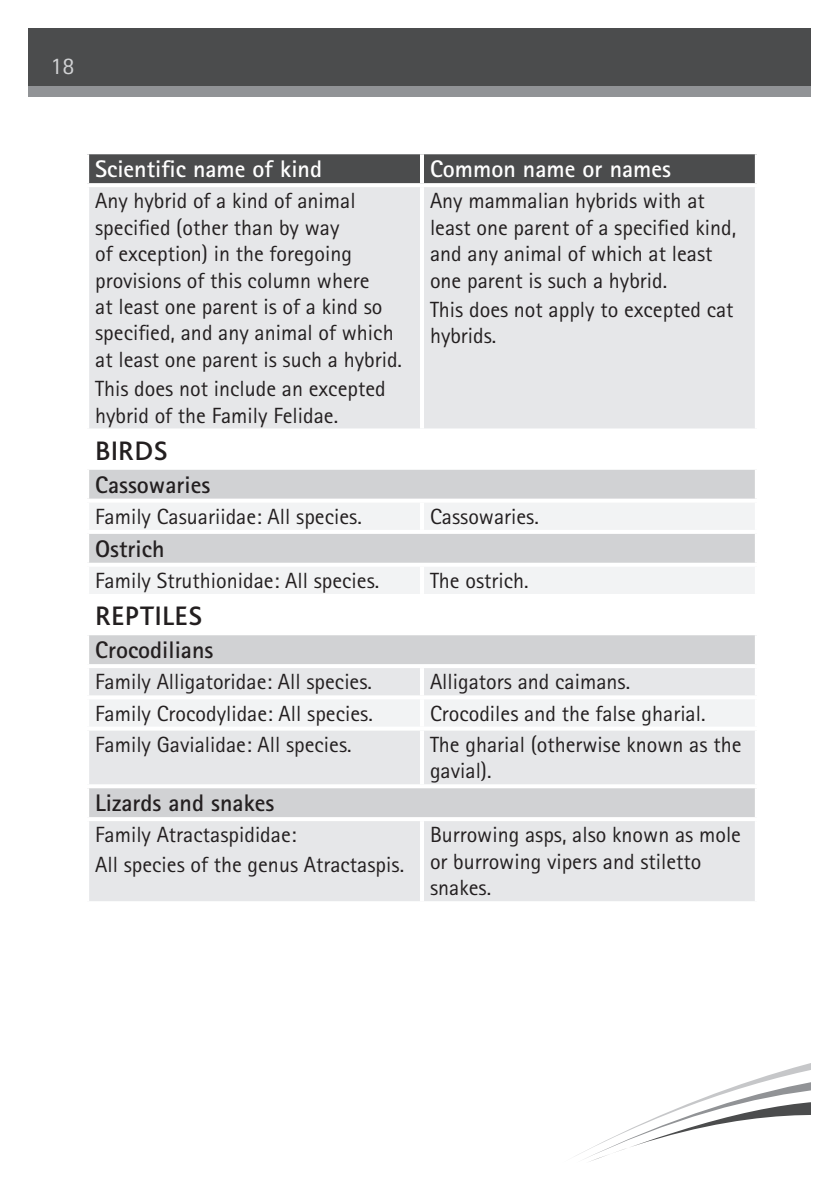
<style>
.page{position:relative;width:840px;height:1191px;background:#fff}
.page>*{position:absolute;margin:0;border:0;box-sizing:border-box;transform-origin:0 0}
.Sub_Heading{font:500 28px "Bliss";color:#231f20}
.Bold_Heading{font:700 24px "Rotis Sans Serif Pro";color:#231f20}
.Body_Text{font:700 24px "Rotis Sans Serif Pro";color:#fff}
.t1{font:24px "Rotis Sans Serif Pro";color:#d1d2d4}
.Table_Text{font:22px/26.4px "Rotis Sans Serif Pro";color:#231f20}
</style>
<div class="page">
<div style="left:28px;top:28px;width:783px;height:68px;background:#919396"></div>
<div style="left:28px;top:28px;width:783px;height:58px;background:#4b4c4d"></div>
<svg style="left:585px;top:1063px;width:226px;height:99px"></svg>
<div style="left:89px;top:154px;width:665px;height:29px;background:#4b4c4d"></div>
<div style="left:89px;top:187px;width:665px;height:714px;background:#e6e7e9"></div>
<svg style="left:89px;top:432px;width:665px;height:34px"></svg>
<svg style="left:89px;top:470px;width:665px;height:347px;background:#dbdcde"></svg>
<svg style="left:89px;top:502px;width:665px;height:224px"></svg>
<hr style="left:420px;top:187px;width:4px;height:241px;background:#fff">
<svg style="left:754px;top:187px;width:1px;height:241px"></svg>
<svg style="left:89px;top:428px;width:333px;height:4px"></svg>
<svg style="left:422px;top:428px;width:333px;height:4px"></svg>
<hr style="left:85px;top:466px;width:337px;height:4px;background:#fff">
<hr style="left:422px;top:466px;width:336px;height:4px;background:#fff">
<svg style="left:754px;top:470px;width:1px;height:28px"></svg>
<svg style="left:88px;top:498px;width:334px;height:4px"></svg>
<svg style="left:422px;top:498px;width:334px;height:4px"></svg>
<hr style="left:420px;top:502px;width:4px;height:28px;background:#fff">
<hr style="left:85px;top:530px;width:337px;height:4px;background:#fff">
<hr style="left:422px;top:530px;width:336px;height:4px;background:#fff">
<svg style="left:754px;top:534px;width:1px;height:29px"></svg>
<hr style="left:85px;top:563px;width:337px;height:4px;background:#fff">
<hr style="left:422px;top:563px;width:336px;height:4px;background:#fff">
<hr style="left:420px;top:567px;width:4px;height:27px;background:#fff">
<hr style="left:85px;top:594px;width:337px;height:4px;background:#fff">
<hr style="left:422px;top:594px;width:336px;height:4px;background:#fff">
<hr style="left:85px;top:631px;width:337px;height:4px;background:#fff">
<hr style="left:422px;top:631px;width:336px;height:4px;background:#fff">
<svg style="left:754px;top:635px;width:1px;height:29px"></svg>
<hr style="left:85px;top:664px;width:337px;height:4px;background:#fff">
<hr style="left:422px;top:664px;width:336px;height:4px;background:#fff">
<hr style="left:420px;top:668px;width:4px;height:27px;background:#fff">
<svg style="left:754px;top:668px;width:1px;height:27px"></svg>
<hr style="left:85px;top:695px;width:337px;height:4px;background:#fff">
<hr style="left:422px;top:695px;width:336px;height:4px;background:#fff">
<hr style="left:420px;top:699px;width:4px;height:27px;background:#fff">
<hr style="left:85px;top:726px;width:337px;height:4px;background:#fff">
<hr style="left:422px;top:726px;width:336px;height:4px;background:#fff">
<hr style="left:420px;top:730px;width:4px;height:54px;background:#fff">
<svg style="left:754px;top:731px;width:1px;height:53px"></svg>
<hr style="left:85px;top:784px;width:337px;height:4px;background:#fff">
<hr style="left:422px;top:784px;width:336px;height:4px;background:#fff">
<svg style="left:754px;top:788px;width:1px;height:29px"></svg>
<hr style="left:85px;top:817px;width:337px;height:4px;background:#fff">
<hr style="left:422px;top:817px;width:336px;height:4px;background:#fff">
<hr style="left:420px;top:821px;width:4px;height:80px;background:#fff">
<svg style="left:754px;top:821px;width:1px;height:80px"></svg>
<hr style="left:420px;top:154px;width:4px;height:29px;background:#fff">
<svg style="left:754px;top:154px;width:3px;height:29px"></svg>
<svg style="left:87px;top:183px;width:335px;height:1px"></svg>
<svg style="left:422px;top:183px;width:335px;height:1px"></svg>
<p class="t1" style="left:50px;top:52px;width:25px">18</p>
<p class="Body_Text" style="left:95px;top:154px;width:228px">Scientific name of kind</p>
<p class="Body_Text" style="left:430px;top:154px;width:242px">Common name or names</p>
<p class="Table_Text" style="left:95px;top:188px;width:308px">Any hybrid of a kind of animal specified (other than by way<br>of exception) in the foregoing provisions of this column where<br>at least one parent is of a kind so specified, and any animal of which at least one parent is such a hybrid.</p>
<p class="Table_Text" style="left:95px;top:375px;width:292px">This does not include an excepted hybrid of the Family Felidae.</p>
<p class="Table_Text" style="left:430px;top:188px;width:307px">Any mammalian hybrids with at least one parent of a specified kind, and any animal of which at least one parent is such a hybrid.</p>
<p class="Table_Text" style="left:430px;top:296px;width:305px">This does not apply to excepted cat hybrids.</p>
<p class="Sub_Heading" style="left:95px;top:433px;width:74px">BIRDS</p>
<p class="Bold_Heading" style="left:95px;top:469px;width:117px">Cassowaries</p>
<p class="Table_Text" style="left:95px;top:503px;width:268px">Family Casuariidae: All species.</p>
<p class="Table_Text" style="left:430px;top:503px;width:110px">Cassowaries.</p>
<p class="Bold_Heading" style="left:95px;top:533px;width:71px">Ostrich</p>
<p class="Table_Text" style="left:95px;top:567px;width:285px">Family Struthionidae: All species.</p>
<p class="Table_Text" style="left:430px;top:567px;width:100px">The ostrich.</p>
<p class="Sub_Heading" style="left:95px;top:598px;width:109px">REPTILES</p>
<p class="Bold_Heading" style="left:95px;top:635px;width:120px">Crocodilians</p>
<p class="Table_Text" style="left:95px;top:669px;width:278px">Family Alligatoridae: All species.</p>
<p class="Table_Text" style="left:430px;top:669px;width:202px">Alligators and caimans.</p>
<p class="Table_Text" style="left:95px;top:700px;width:279px">Family Crocodylidae: All species.</p>
<p class="Table_Text" style="left:430px;top:700px;width:277px">Crocodiles and the false gharial.</p>
<p class="Table_Text" style="left:95px;top:731px;width:258px">Family Gavialidae: All species.</p>
<p class="Table_Text" style="left:430px;top:731px;width:313px">The gharial (otherwise known as the gavial).</p>
<p class="Bold_Heading" style="left:95px;top:788px;width:181px">Lizards and snakes</p>
<p class="Table_Text" style="left:95px;top:822px;width:203px">Family Atractaspididae:</p>
<p class="Table_Text" style="left:95px;top:851px;width:310px">All species of the genus Atractaspis.</p>
<p class="Table_Text" style="left:430px;top:822px;width:312px">Burrowing asps, also known as mole or burrowing vipers and stiletto snakes.</p>
</div>
